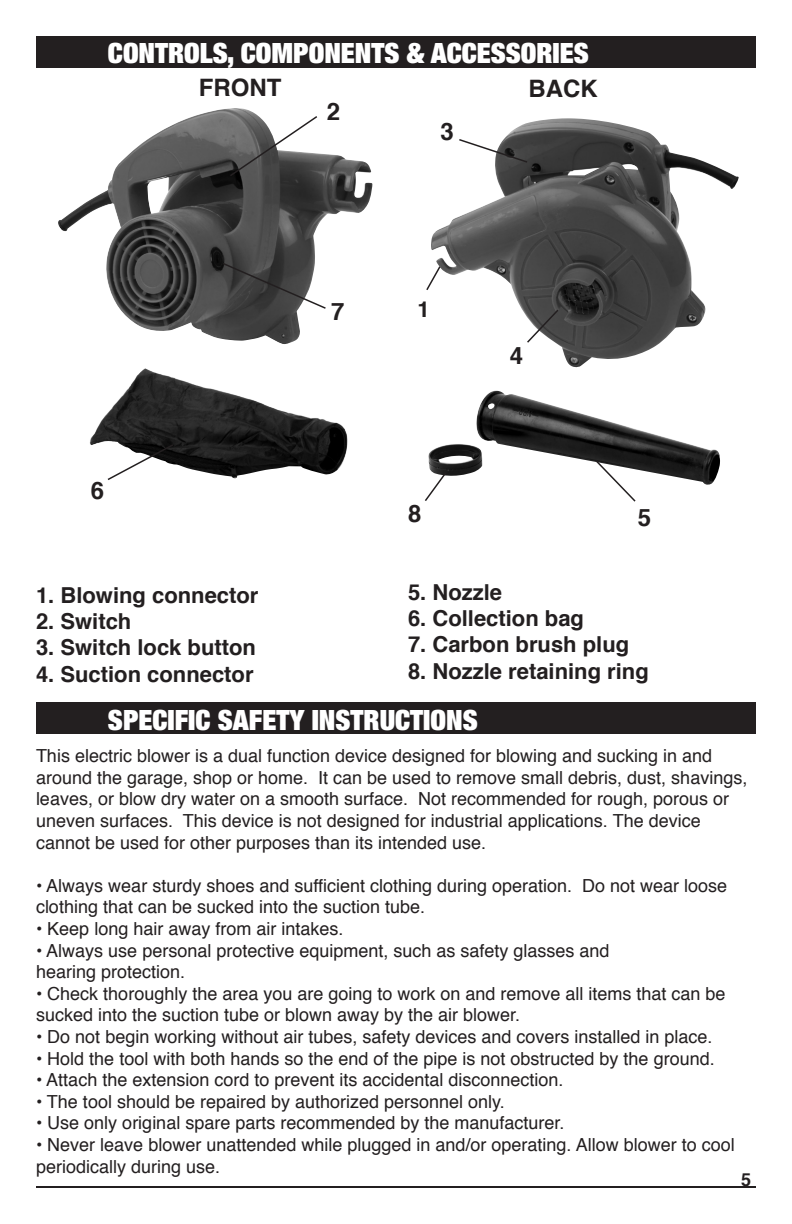
<style>
.page{position:relative;width:792px;height:1224px;background:#fff}
.page>*{position:absolute;margin:0;border:0;box-sizing:border-box;transform-origin:0 0}
.t1{font:900 expanded 28px "Helvetica Neue";color:#fff}
.t2{font:700 24px "Helvetica";color:#231f20}
.t3{font:700 22px "Helvetica";color:#231f20}
.t4{font:18px/21.6px "Helvetica";color:#231f20}
.t5{font:700 18px "Helvetica";color:#231f20}
</style>
<div class="page">
<hr style="left:36px;top:1186px;width:720px;height:2px;background:#231f20">
<div style="left:36px;top:36px;width:720px;height:32px;background:#231f20"></div>
<div style="left:36px;top:703px;width:720px;height:31px;background:#231f20"></div>
<img style="left:58px;top:108px;width:314px;height:236px">
<img style="left:90px;top:368px;width:258px;height:110px">
<img style="left:428px;top:391px;width:292px;height:94px">
<img style="left:431px;top:118px;width:308px;height:250px">
<svg style="left:228px;top:115px;width:91px;height:63px"></svg>
<svg style="left:457px;top:138px;width:72px;height:26px"></svg>
<svg style="left:221px;top:262px;width:106px;height:48px"></svg>
<svg style="left:525px;top:308px;width:35px;height:36px"></svg>
<svg style="left:106px;top:443px;width:69px;height:37px"></svg>
<svg style="left:426px;top:265px;width:16px;height:27px"></svg>
<svg style="left:594px;top:459px;width:43px;height:43px"></svg>
<svg style="left:425px;top:471px;width:23px;height:30px"></svg>
<p class="t1" style="left:108px;top:35px;width:482px">CONTROLS, COMPONENTS &amp; ACCESSORIES</p>
<p class="t2" style="left:199px;top:68px;width:84px">FRONT</p>
<p class="t2" style="left:528px;top:69px;width:71px">BACK</p>
<p class="t2" style="left:91px;top:471px;width:15px">6</p>
<p class="t3" style="left:36px;top:577px;width:224px">1. Blowing connector</p>
<p class="t3" style="left:36px;top:603px;width:97px">2. Switch</p>
<p class="t3" style="left:36px;top:630px;width:222px">3. Switch lock button</p>
<p class="t3" style="left:36px;top:656px;width:219px">4. Suction connector</p>
<p class="t2" style="left:327px;top:92px;width:15px">2</p>
<p class="t2" style="left:441px;top:113px;width:15px">3</p>
<p class="t2" style="left:331px;top:293px;width:15px">7</p>
<p class="t3" style="left:418px;top:292px;width:14px">1</p>
<p class="t2" style="left:408px;top:494px;width:15px">8</p>
<p class="t2" style="left:510px;top:336px;width:15px">4</p>
<p class="t2" style="left:638px;top:499px;width:15px">5</p>
<p class="t3" style="left:408px;top:574px;width:96px">5. Nozzle</p>
<p class="t3" style="left:408px;top:601px;width:178px">6. Collection bag</p>
<p class="t3" style="left:408px;top:627px;width:223px">7. Carbon brush plug</p>
<p class="t3" style="left:408px;top:653px;width:242px">8. Nozzle retaining ring</p>
<p class="t1" style="left:108px;top:702px;width:371px">SPECIFIC SAFETY INSTRUCTIONS</p>
<p class="t4" style="left:36px;top:746px;width:713px">This electric blower is a dual function device designed for blowing and sucking in and around the garage, shop or home. It can be used to remove small debris, dust, shavings, leaves, or blow dry water on a smooth surface. Not recommended for rough, porous or uneven surfaces. This device is not designed for industrial applications. The device cannot be used for other purposes than its intended use.</p>
<p class="t4" style="left:36px;top:875px;width:693px">• Always wear sturdy shoes and sufficient clothing during operation. Do not wear loose clothing that can be sucked into the suction tube.</p>
<p class="t4" style="left:36px;top:919px;width:309px">• Keep long hair away from air intakes.</p>
<p class="t4" style="left:36px;top:940px;width:575px">• Always use personal protective equipment, such as safety glasses and</p>
<p class="t4" style="left:36px;top:962px;width:151px">hearing protection.</p>
<p class="t4" style="left:36px;top:983px;width:691px">• Check thoroughly the area you are going to work on and remove all items that can be sucked into the suction tube or blown away by the air blower.</p>
<p class="t4" style="left:36px;top:1027px;width:678px">• Do not begin working without air tubes, safety devices and covers installed in place.</p>
<p class="t4" style="left:36px;top:1048px;width:680px">• Hold the tool with both hands so the end of the pipe is not obstructed by the ground.</p>
<p class="t4" style="left:36px;top:1070px;width:529px">• Attach the extension cord to prevent its accidental disconnection.</p>
<p class="t4" style="left:36px;top:1091px;width:470px">• The tool should be repaired by authorized personnel only.</p>
<p class="t4" style="left:36px;top:1113px;width:530px">• Use only original spare parts recommended by the manufacturer.</p>
<p class="t4" style="left:36px;top:1135px;width:700px">• Never leave blower unattended while plugged in and/or operating. Allow blower to cool periodically during use.</p>
<p class="t5" style="left:741px;top:1165px;width:12px">5</p>
</div>
